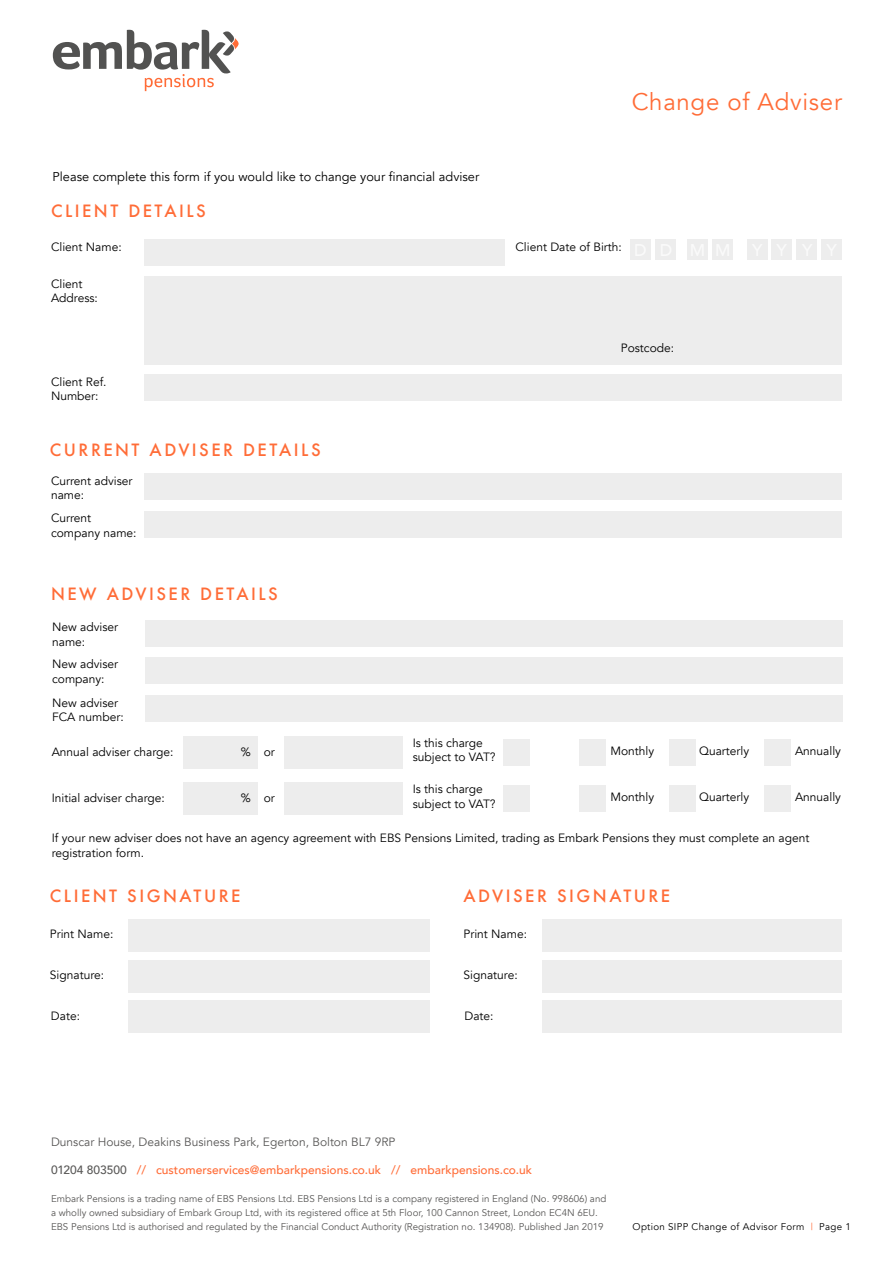
<style>
.page{position:relative;width:893px;height:1263px;background:#fff}
.page>*{position:absolute;margin:0;border:0;box-sizing:border-box;transform-origin:0 0}
.t1{font:24px "Avenir";letter-spacing:.03em;color:#ff6c37}
.t2{font:500 16.5px "Futura";letter-spacing:.15em;color:#ff6c37}
.t3{font:12.75px "Avenir";color:#000}
.t4{font:12px/14.4px "Avenir";color:#000}
.t5{font:500 12px "Avenir";color:#ff6c37}
.t6{font:12px "Avenir";color:#585756}
.t7{font:9.75px/14px "Avenir";color:#585756}
.t8{font:9.75px "Avenir";letter-spacing:.03em;color:#000}
.s1{color:#585756}
.s2{color:#ff6c37}
</style>
<div class="page">
<svg style="left:53px;top:30px;width:186px;height:61px"></svg>
<div style="left:144px;top:276px;width:697px;height:88px;background:#ededed"></div>
<div style="left:144px;top:239px;width:361px;height:27px;background:#ededed"></div>
<div style="left:144px;top:374px;width:697px;height:27px;background:#ededed"></div>
<div style="left:144px;top:473px;width:697px;height:27px;background:#ededed"></div>
<div style="left:145px;top:620px;width:697px;height:27px;background:#ededed"></div>
<div style="left:144px;top:511px;width:697px;height:27px;background:#ededed"></div>
<div style="left:145px;top:657px;width:697px;height:27px;background:#ededed"></div>
<div style="left:145px;top:695px;width:697px;height:27px;background:#ededed"></div>
<div style="left:183px;top:736px;width:74px;height:33px;background:#ededed"></div>
<div style="left:284px;top:736px;width:119px;height:33px;background:#ededed"></div>
<div style="left:764px;top:739px;width:27px;height:27px;background:#ededed"></div>
<div style="left:579px;top:739px;width:27px;height:27px;background:#ededed"></div>
<div style="left:503px;top:739px;width:27px;height:27px;background:#ededed"></div>
<div style="left:669px;top:739px;width:26px;height:27px;background:#ededed"></div>
<div style="left:183px;top:782px;width:74px;height:33px;background:#ededed"></div>
<div style="left:284px;top:782px;width:119px;height:33px;background:#ededed"></div>
<div style="left:764px;top:785px;width:27px;height:27px;background:#ededed"></div>
<div style="left:579px;top:785px;width:27px;height:27px;background:#ededed"></div>
<div style="left:503px;top:785px;width:27px;height:27px;background:#ededed"></div>
<div style="left:669px;top:785px;width:26px;height:27px;background:#ededed"></div>
<div style="left:128px;top:919px;width:301px;height:32px;background:#ededed"></div>
<div style="left:128px;top:960px;width:301px;height:33px;background:#ededed"></div>
<div style="left:128px;top:1000px;width:301px;height:33px;background:#ededed"></div>
<div style="left:542px;top:919px;width:299px;height:32px;background:#ededed"></div>
<div style="left:542px;top:960px;width:299px;height:33px;background:#ededed"></div>
<div style="left:542px;top:1000px;width:299px;height:33px;background:#ededed"></div>
<div style="left:631px;top:239px;width:20px;height:20px;background:#ededed"></div>
<div style="left:655px;top:239px;width:21px;height:20px;background:#ededed"></div>
<div style="left:688px;top:239px;width:20px;height:21px;background:#ededed"></div>
<div style="left:712px;top:239px;width:21px;height:21px;background:#ededed"></div>
<div style="left:747px;top:239px;width:20px;height:21px;background:#ededed"></div>
<div style="left:797px;top:239px;width:20px;height:21px;background:#ededed"></div>
<div style="left:771px;top:239px;width:21px;height:21px;background:#ededed"></div>
<div style="left:821px;top:239px;width:21px;height:21px;background:#ededed"></div>
<p class="t3" style="left:53px;top:169px;width:428px">Please complete this form if you would like to change your financial adviser</p>
<h2 class="t2" style="left:51px;top:199px;width:156px">CLIENT DETAILS</h2>
<p class="t4" style="left:51px;top:239px;width:72px">Client Name:</p>
<p class="t4" style="left:51px;top:276px;width:48px">Client<br>Address:</p>
<p class="t4" style="left:51px;top:375px;width:57px">Client Ref.<br>Number:</p>
<h2 class="t2" style="left:50px;top:439px;width:272px">CURRENT ADVISER DETAILS</h2>
<p class="t4" style="left:51px;top:474px;width:83px">Current adviser name:</p>
<p class="t4" style="left:51px;top:511px;width:87px">Current company name:</p>
<h2 class="t2" style="left:51px;top:583px;width:228px">NEW ADVISER DETAILS</h2>
<p class="t4" style="left:52px;top:620px;width:68px">New adviser name:</p>
<p class="t4" style="left:52px;top:657px;width:68px">New adviser company:</p>
<p class="t4" style="left:52px;top:696px;width:73px">New adviser<br>FCA number:</p>
<h1 class="t1" style="left:632px;top:87px;width:212px">Change of Adviser</h1>
<p class="t4" style="left:515px;top:239px;width:108px">Client Date of Birth:</p>
<p class="t4" style="left:621px;top:340px;width:55px">Postcode:</p>
<p class="t4" style="left:413px;top:736px;width:84px">Is this charge subject to VAT?</p>
<p class="t4" style="left:52px;top:744px;width:123px">Annual adviser charge:</p>
<p class="t4" style="left:241px;top:744px;width:57px">%or £</p>
<p class="t4" style="left:610px;top:744px;width:45px">Monthly</p>
<p class="t4" style="left:699px;top:744px;width:52px">Quarterly</p>
<p class="t4" style="left:795px;top:744px;width:48px">Annually</p>
<p class="t4" style="left:413px;top:782px;width:84px">Is this charge subject to VAT?</p>
<p class="t4" style="left:52px;top:791px;width:115px">Initial adviser charge:</p>
<p class="t4" style="left:241px;top:791px;width:57px">%or £</p>
<p class="t4" style="left:610px;top:790px;width:45px">Monthly</p>
<p class="t4" style="left:699px;top:790px;width:52px">Quarterly</p>
<p class="t4" style="left:795px;top:790px;width:48px">Annually</p>
<p class="t4" style="left:52px;top:831px;width:759px">If your new adviser does not have an agency agreement with EBS Pensions Limited, trading as Embark Pensions they must complete an agent registration form.</p>
<h2 class="t2" style="left:50px;top:885px;width:192px">CLIENT SIGNATURE</h2>
<h2 class="t2" style="left:463px;top:885px;width:208px">ADVISER SIGNATURE</h2>
<p class="t4" style="left:50px;top:927px;width:65px">Print Name:</p>
<p class="t4" style="left:50px;top:968px;width:56px">Signature:</p>
<p class="t4" style="left:51px;top:1008px;width:31px">Date:</p>
<p class="t4" style="left:463px;top:927px;width:65px">Print Name:</p>
<p class="t4" style="left:463px;top:968px;width:56px">Signature:</p>
<p class="t4" style="left:464px;top:1008px;width:31px">Date:</p>
<p class="t6" style="left:51px;top:1135px;width:346px">Dunscar House, Deakins Business Park, Egerton, Bolton BL7 9RP</p>
<p class="t5" style="left:51px;top:1159px;width:483px"><span class="s1">01204 803500</span> // customerservices@embarkpensions.co.uk // embarkpensions.co.uk</p>
<p class="t7" style="left:51px;top:1192px;width:557px">Embark Pensions is a trading name of EBS Pensions Ltd. EBS Pensions Ltd is a company registered in England (No. 998606) and a wholly owned subsidiary of Embark Group Ltd, with its registered office at 5th Floor, 100 Cannon Street, London EC4N 6EU.<br>EBS Pensions Ltd is authorised and regulated by the Financial Conduct Authority (Registration no. 134908). Published Jan 2019</p>
<p class="t8" style="left:633px;top:1221px;width:220px">Option SIPP Change of Advisor Form <span class="s2">|</span> Page 1</p>
</div>
